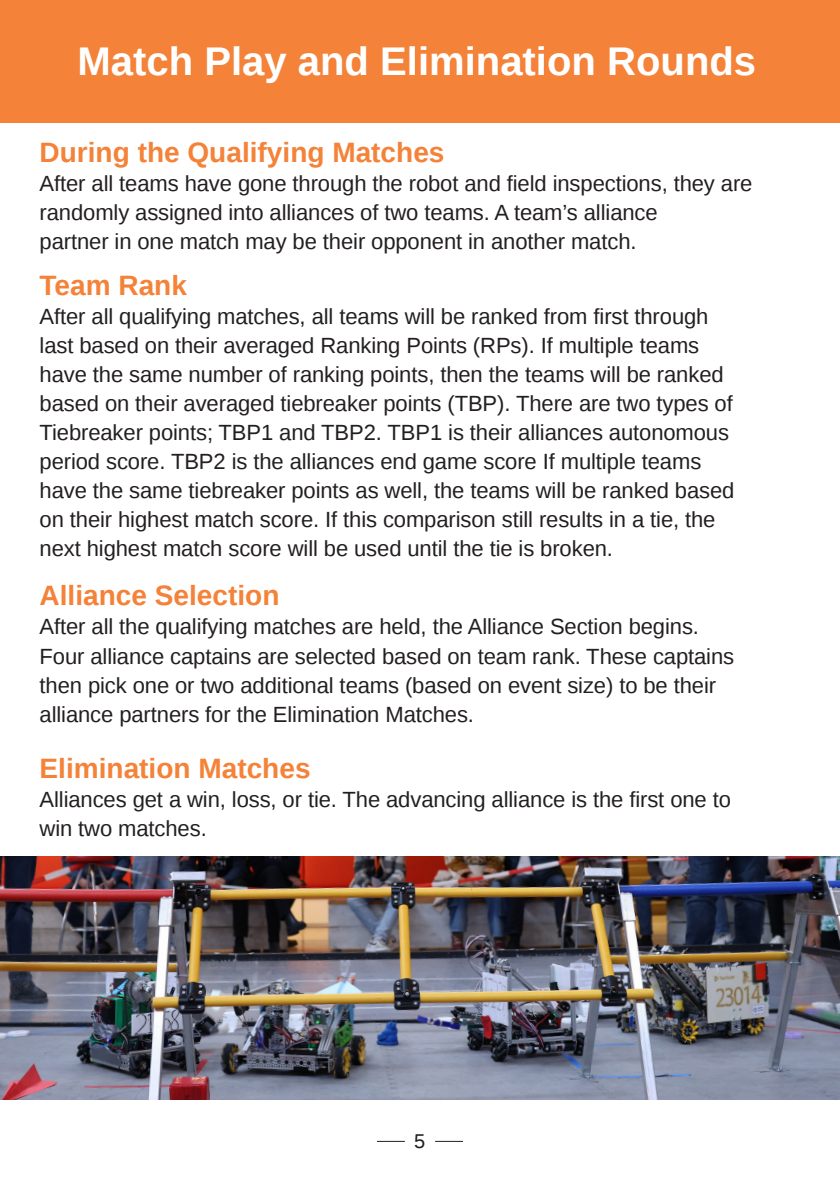
<style>
.page{position:relative;width:840px;height:1191px;background:#fff}
.page>*{position:absolute;margin:0;border:0;box-sizing:border-box;transform-origin:0 0}
.t1{font:700 40px "Ascender Sans W01";color:#fff}
.t2{font:700 28px "Ascender Sans W01";color:#f48238}
.t3{font:22px/29px "Ascender Sans W01";letter-spacing:-.005em;color:#231f20}
.t4{font:20px "Ascender Sans W01";color:#231f20}
</style>
<div class="page">
<div style="left:0;top:0;width:839px;height:122px;background:#f48238"></div>
<img style="left:0;top:857px;width:839px;height:242px">
<svg style="left:377px;top:1140px;width:27px;height:1px"></svg>
<svg style="left:435px;top:1140px;width:28px;height:1px"></svg>
<p class="t1" style="left:77px;top:39px;width:679px">Match Play and Elimination Rounds</p>
<p class="t2" style="left:40px;top:137px;width:406px">During the Qualifying Matches</p>
<p class="t3" style="left:40px;top:169px;width:714px">After all teams have gone through the robot and field inspections, they are randomly assigned into alliances of two teams. A team’s alliance</p>
<p class="t3" style="left:40px;top:227px;width:598px">partner in one match may be their opponent in another match.</p>
<p class="t2" style="left:40px;top:270px;width:149px">Team Rank</p>
<p class="t3" style="left:40px;top:302px;width:670px">After all qualifying matches, all teams will be ranked from first through</p>
<p class="t3" style="left:40px;top:331px;width:661px">last based on their averaged Ranking Points (RPs). If multiple teams</p>
<p class="t3" style="left:40px;top:360px;width:685px">have the same number of ranking points, then the teams will be ranked</p>
<p class="t3" style="left:40px;top:389px;width:694px">based on their averaged tiebreaker points (TBP). There are two types of</p>
<p class="t3" style="left:40px;top:418px;width:690px">Tiebreaker points; TBP1 and TBP2. TBP1 is their alliances autonomous</p>
<p class="t3" style="left:40px;top:447px;width:663px">period score. TBP2 is the alliances end game score If multiple teams</p>
<p class="t3" style="left:40px;top:476px;width:696px">have the same tiebreaker points as well, the teams will be ranked based</p>
<p class="t3" style="left:40px;top:505px;width:677px">on their highest match score. If this comparison still results in a tie, the</p>
<p class="t3" style="left:40px;top:534px;width:574px">next highest match score will be used until the tie is broken.</p>
<p class="t2" style="left:40px;top:580px;width:241px">Alliance Selection</p>
<p class="t3" style="left:40px;top:612px;width:660px">After all the qualifying matches are held, the Alliance Section begins.</p>
<p class="t3" style="left:40px;top:641px;width:695px">Four alliance captains are selected based on team rank. These captains</p>
<p class="t3" style="left:40px;top:670px;width:677px">then pick one or two additional teams (based on event size) to be their</p>
<p class="t3" style="left:40px;top:699px;width:435px">alliance partners for the Elimination Matches.</p>
<p class="t2" style="left:40px;top:753px;width:272px">Elimination Matches</p>
<p class="t3" style="left:40px;top:785px;width:692px">Alliances get a win, loss, or tie. The advancing alliance is the first one to</p>
<p class="t3" style="left:40px;top:814px;width:169px">win two matches.</p>
<p class="t4" style="left:414px;top:1130px;width:13px">5</p>
</div>
